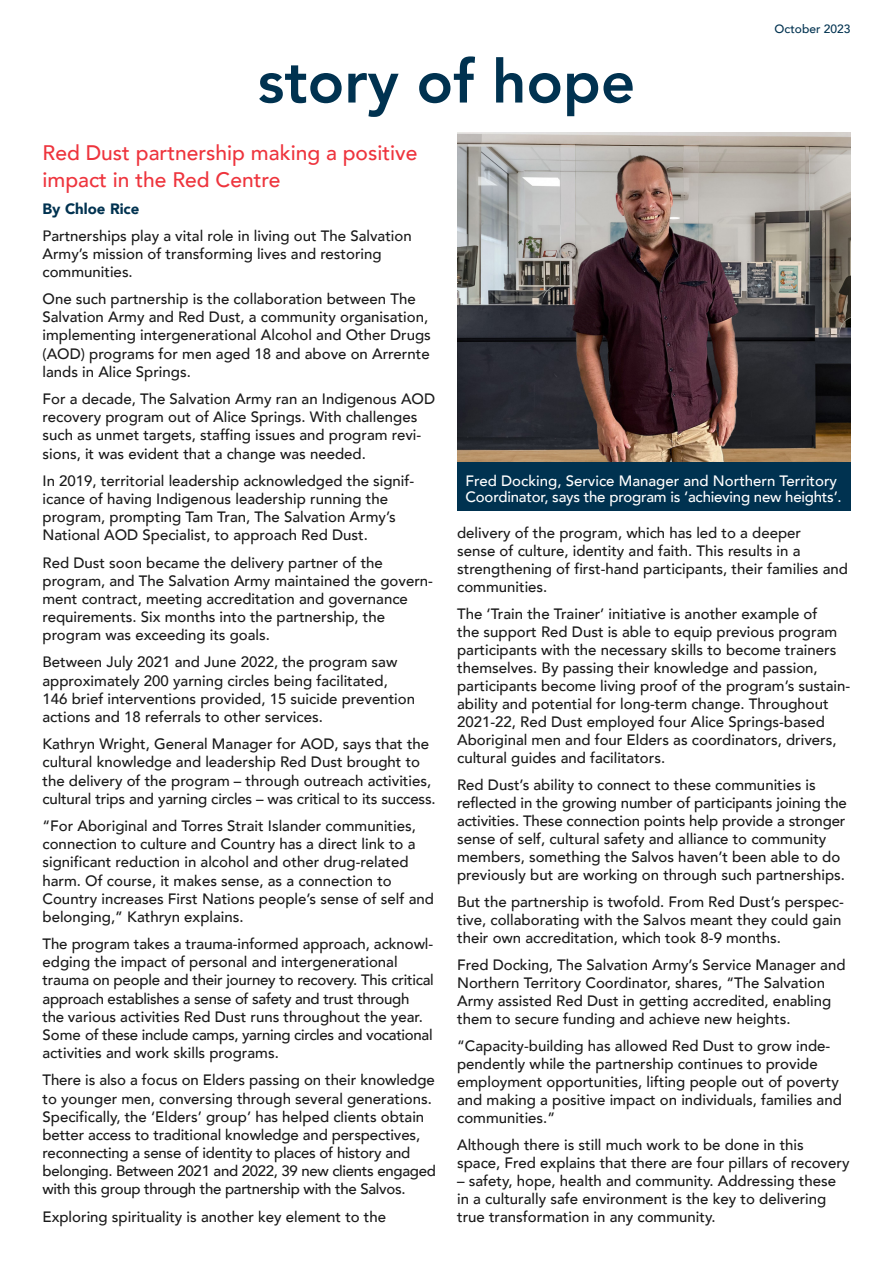
<style>
.page{position:relative;width:893px;height:1263px;background:#fff}
.page>*{position:absolute;margin:0;border:0;box-sizing:border-box;transform-origin:0 0}
.Large_Header{font:800 60px "Avenir";color:#003250}
.Small_Header{font:500 21px/27px "Avenir";color:#ee343d}
.Body{font:500 15px/18.1px "Avenir";color:#1a1a1a}
.Body-2{font:500 15px/16.5px "Avenir";letter-spacing:-.015em;color:#fff}
.By_Line{font:900 15px "Avenir";color:#003250}
.t1{font:500 12px "Avenir";color:#003250}
</style>
<div class="page">
<img style="left:457px;top:133px;width:393px;height:329px">
<div style="left:457px;top:462px;width:393px;height:49px;background:#003250"></div>
<p class="Large_Header" style="left:258px;top:35px;width:379px">story of hope</p>
<p class="t1" style="left:775px;top:19px;width:77px">October 2023</p>
<p class="Small_Header" style="left:43px;top:138px;width:376px">Red Dust partnership making a positive impact in the Red Centre</p>
<p class="By_Line" style="left:43px;top:195px;width:98px">By Chloe Rice</p>
<p class="Body" style="left:43px;top:225px;width:371px">Partnerships play a vital role in living out The Salvation<br>Army’s mission of transforming lives and restoring communities.</p>
<p class="Body" style="left:43px;top:289px;width:390px">One such partnership is the collaboration between The Salvation Army and Red Dust, a community organisation, implementing intergenerational Alcohol and Other Drugs (AOD) programs for men aged 18 and above on Arrernte lands in Alice Springs.</p>
<p class="Body" style="left:43px;top:389px;width:394px">For a decade, The Salvation Army ran an Indigenous AOD recovery program out of Alice Springs. With challenges such as unmet targets, staffing issues and program revi&shy;sions, it was evident that a change was needed.</p>
<p class="Body" style="left:43px;top:471px;width:373px">In 2019, territorial leadership acknowledged the signif&shy;icance of having Indigenous leadership running the program, prompting Tam Tran, The Salvation Army’s National AOD Specialist, to approach Red Dust.</p>
<p class="Body" style="left:43px;top:552px;width:392px">Red Dust soon became the delivery partner of the program, and The Salvation Army maintained the govern&shy;ment contract, meeting accreditation and governance requirements. Six months into the partnership, the program was exceeding its goals.</p>
<p class="Body" style="left:43px;top:652px;width:374px">Between July 2021 and June 2022, the program saw approximately 200 yarning circles being facilitated, 146 brief interventions provided, 15 suicide prevention actions and 18 referrals to other services.</p>
<p class="Body" style="left:43px;top:734px;width:395px">Kathryn Wright, General Manager for AOD, says that the cultural knowledge and leadership Red Dust brought to the delivery of the program – through outreach activities, cultural trips and yarning circles – was critical to its success.</p>
<p class="Body" style="left:43px;top:816px;width:393px">“For Aboriginal and Torres Strait Islander communities, connection to culture and Country has a direct link to a significant reduction in alcohol and other drug-related harm. Of course, it makes sense, as a connection to Country increases First Nations people’s sense of self and belonging,” Kathryn explains.</p>
<p class="Body" style="left:43px;top:934px;width:393px">The program takes a trauma-informed approach, acknowl&shy;edging the impact of personal and intergenerational trauma on people and their journey to recovery. This critical approach establishes a sense of safety and trust through the various activities Red Dust runs throughout the year.<br>Some of these include camps, yarning circles and vocational activities and work skills programs.</p>
<p class="Body" style="left:43px;top:1070px;width:395px">There is also a focus on Elders passing on their knowledge to younger men, conversing through several generations.<br>Specifically, the ‘Elders’ group’ has helped clients obtain better access to traditional knowledge and perspectives, reconnecting a sense of identity to places of history and belonging. Between 2021 and 2022, 39 new clients engaged with this group through the partnership with the Salvos.</p>
<p class="Body" style="left:43px;top:1206px;width:345px">Exploring spirituality is another key element to the</p>
<p class="Body-2" style="left:466px;top:471px;width:378px">Fred Docking, Service Manager and Northern Territory<br>Coordinator, says the program is ‘achieving new heights’.</p>
<p class="Body" style="left:457px;top:522px;width:392px">delivery of the program, which has led to a deeper<br>sense of culture, identity and faith. This results in a strengthening of first-hand participants, their families and communities.</p>
<p class="Body" style="left:457px;top:603px;width:395px">The ‘Train the Trainer’ initiative is another example of<br>the support Red Dust is able to equip previous program participants with the necessary skills to become trainers themselves. By passing their knowledge and passion, participants become living proof of the program’s sustain&shy;ability and potential for long-term change. Throughout 2021-22, Red Dust employed four Alice Springs-based Aboriginal men and four Elders as coordinators, drivers, cultural guides and facilitators.</p>
<p class="Body" style="left:457px;top:774px;width:391px">Red Dust’s ability to connect to these communities is reflected in the growing number of participants joining the activities. These connection points help provide a stronger sense of self, cultural safety and alliance to community members, something the Salvos haven’t been able to do previously but are working on through such partnerships.</p>
<p class="Body" style="left:457px;top:891px;width:388px">But the partnership is twofold. From Red Dust’s perspec&shy;tive, collaborating with the Salvos meant they could gain their own accreditation, which took 8-9 months.</p>
<p class="Body" style="left:457px;top:954px;width:390px">Fred Docking, The Salvation Army’s Service Manager and Northern Territory Coordinator, shares, “The Salvation Army assisted Red Dust in getting accredited, enabling them to secure funding and achieve new heights.</p>
<p class="Body" style="left:457px;top:1035px;width:386px">“Capacity-building has allowed Red Dust to grow inde&shy;pendently while the partnership continues to provide employment opportunities, lifting people out of poverty and making a positive impact on individuals, families and communities.”</p>
<p class="Body" style="left:457px;top:1134px;width:394px">Although there is still much work to be done in this space, Fred explains that there are four pillars of recovery</p>
<p class="Body" style="left:457px;top:1170px;width:381px">– safety, hope, health and community. Addressing these in a culturally safe environment is the key to delivering true transformation in any community.</p>
</div>
